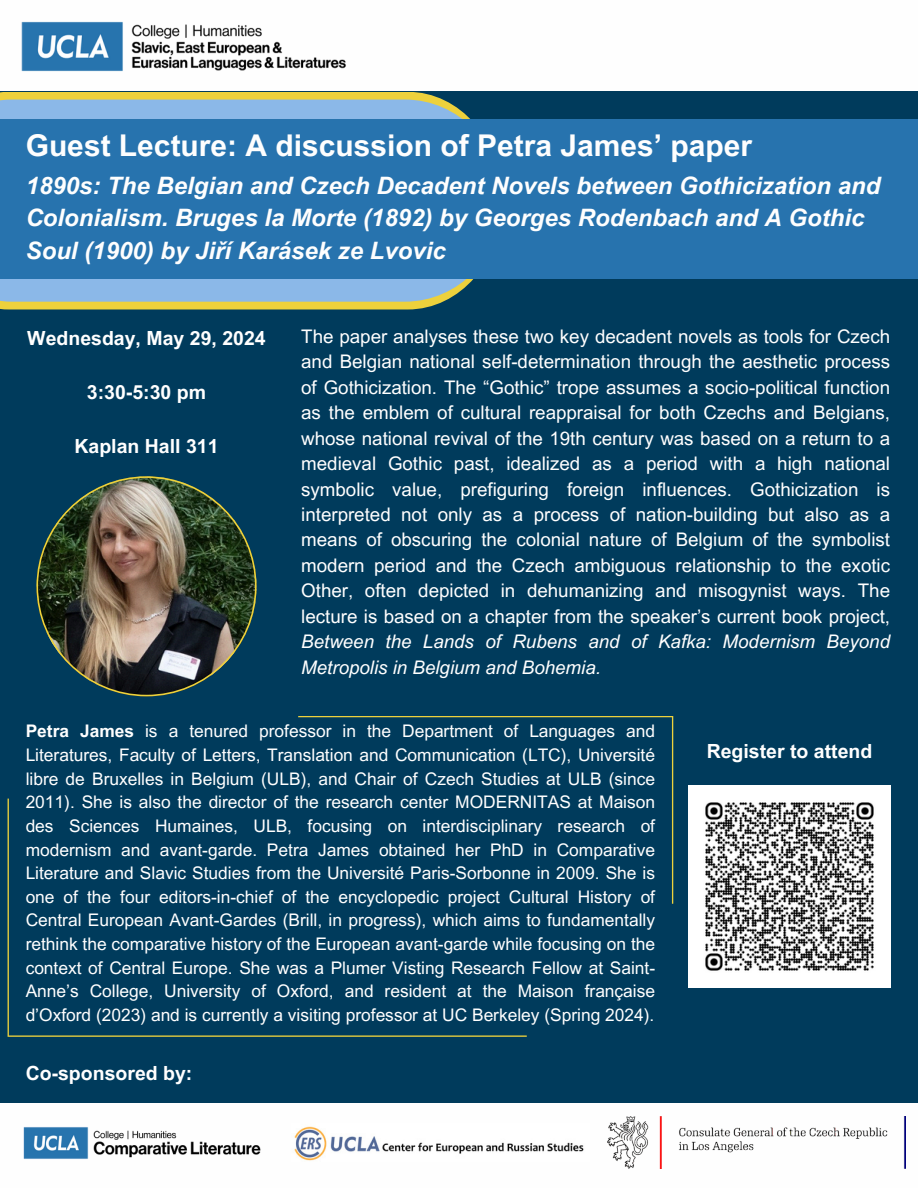
<style>
.page{position:relative;width:918px;height:1188px;background:#fff}
.page>*{position:absolute;margin:0;border:0;box-sizing:border-box;transform-origin:0 0}
.t1{font:700 30px "Arial MT Pro";color:#fefefe}
.t2{font:italic 700 24px/32.7px "Arial MT Pro";color:#fefefe}
.t3{font:700 19.5px "Arial MT Pro";color:#fff}
.t4{font:18.75px/25.5px "Arial MT Pro";color:#fff;text-align:justify}
.t5{font:17.4px/23.7px "Arial MT Pro";color:#fff;text-align:justify}
.s1{font-style:italic}
.s2{font-weight:700}
</style>
<div class="page">
<div style="left:0;top:92px;width:918px;height:1011px;background:#003b5c"></div>
<img style="left:608px;top:1117px;width:298px;height:51px">
<img style="left:294px;top:1126px;width:290px;height:35px">
<img style="left:0;top:21px;width:368px;height:71px">
<img style="left:23px;top:1127px;width:238px;height:32px">
<svg style="left:0;top:92px;width:444px;height:217px;background:#e3cc41"></svg>
<svg style="left:0;top:100px;width:474px;height:202px;background:#8ab5dd"></svg>
<div style="left:0;top:119px;width:918px;height:160px;background:#2773ae"></div>
<img style="left:36px;top:476px;width:221px;height:220px">
<svg style="left:298px;top:716px;width:375px;height:188px"></svg>
<svg style="left:8px;top:799px;width:519px;height:238px"></svg>
<img style="left:689px;top:786px;width:201px;height:201px">
<h3 class="t1" style="left:26px;top:135px;width:728px">Guest Lecture: A discussion of Petra James’ paper</h3>
<h3 class="t2" style="left:26px;top:172px;width:856px">1890s: The Belgian and Czech Decadent Novels between Gothicization and<br>Colonialism. Bruges la Morte (1892) by Georges Rodenbach and A Gothic<br>Soul (1900) by Jiří Karásek ze Lvovic</h3>
<p class="t3" style="left:27px;top:331px;width:240px">Wednesday, May 29, 2024</p>
<p class="t3" style="left:87px;top:385px;width:121px">3:30-5:30 pm</p>
<h2 class="t3" style="left:74px;top:439px;width:146px">Kaplan Hall 311</h2>
<p class="t4" style="left:301px;top:326px;width:590px">The paper analyses these two key decadent novels as tools for Czech and Belgian national self-determination through the aesthetic process of Gothicization. The “Gothic” trope assumes a socio-political function as the emblem of cultural reappraisal for both Czechs and Belgians, whose national revival of the 19th century was based on a return to a medieval Gothic past, idealized as a period with a high national symbolic value, prefiguring foreign influences. Gothicization is interpreted not only as a process of nation-building but also as a means of obscuring the colonial nature of Belgium of the symbolist modern period and the Czech ambiguous relationship to the exotic Other, often depicted in dehumanizing and misogynist ways. The lecture is based on a chapter from the speaker’s current book project, <span class="s1">Between the Lands of Rubens and of Kafka: Modernism Beyond Metropolis in Belgium and Bohemia.</span></p>
<p class="t5" style="left:26px;top:722px;width:631px"><span class="s2">Petra James</span> is a tenured professor in the Department of Languages and Literatures, Faculty of Letters, Translation and Communication (LTC), Université libre de Bruxelles in Belgium (ULB), and Chair of Czech Studies at ULB (since 2011). She is also the director of the research center MODERNITAS at Maison des Sciences Humaines, ULB, focusing on interdisciplinary research of modernism and avant-garde. Petra James obtained her PhD in Comparative Literature and Slavic Studies from the Université Paris-Sorbonne in 2009. She is one of the four editors-in-chief of the encyclopedic project Cultural History of Central European Avant-Gardes (Brill, in progress), which aims to fundamentally rethink the comparative history of the European avant-garde while focusing on the context of Central Europe. She was a Plumer Visting Research Fellow at Saint-Anne’s College, University of Oxford, and resident at the Maison française d’Oxford (2023) and is currently a visiting professor at UC Berkeley (Spring 2024).</p>
<h2 class="t3" style="left:26px;top:1066px;width:168px">Co-sponsored by:</h2>
<p class="t3" style="left:707px;top:744px;width:167px">Register to attend</p>
</div>
